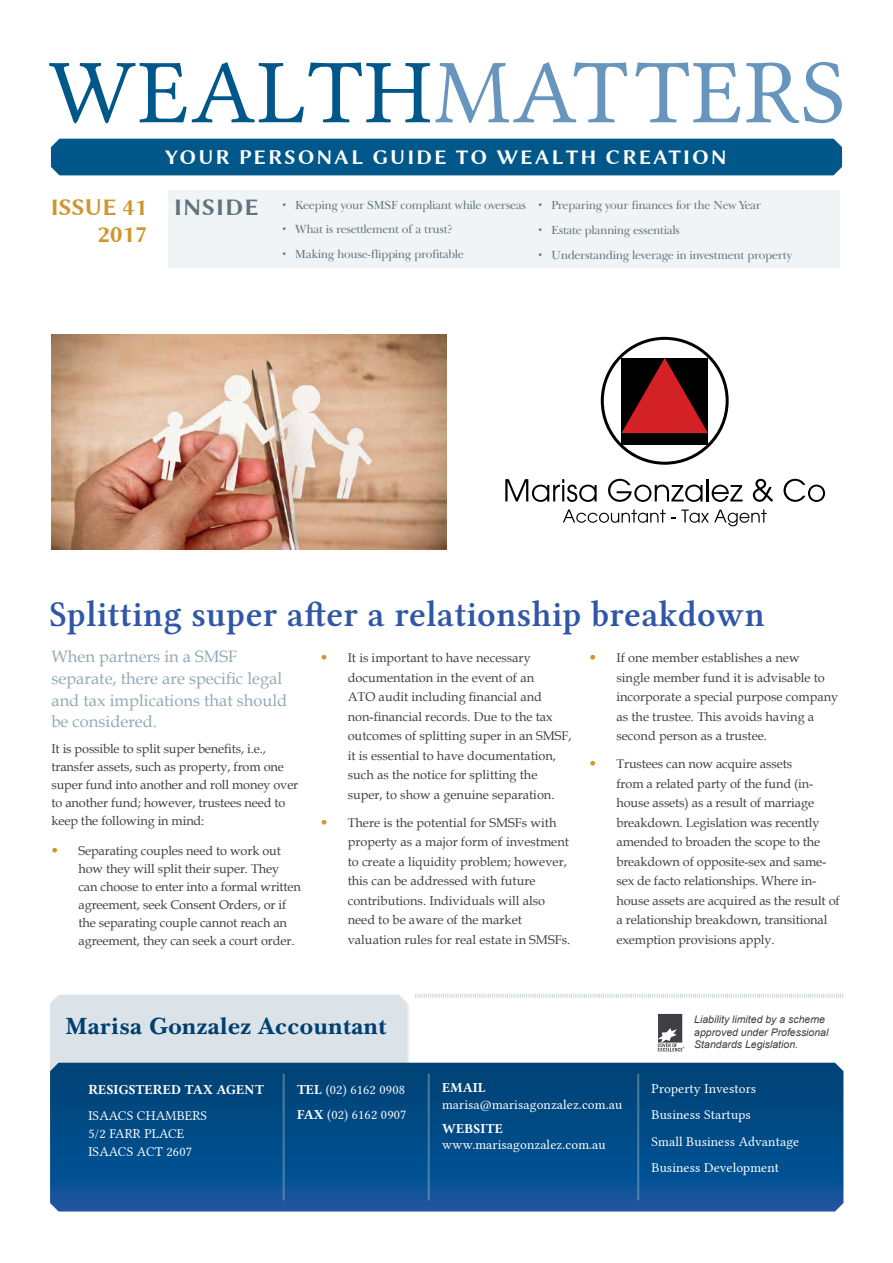
<style>
.page{position:relative;width:893px;height:1263px;background:#fff}
.page>*{position:absolute;margin:0;border:0;box-sizing:border-box;transform-origin:0 0}
.t1{font:91.5px "Lin Libertine";letter-spacing:.025em;color:#6795bd}
.t2{font:36px "Lin Libertine Z";letter-spacing:.01em;color:#3057a7}
.t3{font:700 24px "Baskerville Cyr LT Std";letter-spacing:.01em;color:#004071}
.t4{font:24px/27px "Lin Biolinum B";color:#ce972d;text-align:right}
.t5{font:24px "Lin Biolinum B";letter-spacing:.045em;color:#63737c}
.t6{font:21px "Lin Biolinum B";letter-spacing:.095em;color:#fff}
.t7{font:16.5px/21.8px "Book Antiqua";color:#93a9b4}
.t8{font:13.5px/26.5px "Lin Libertine";letter-spacing:.01em;color:#fff}
.t9{font:13.5px "Lin Libertine B";letter-spacing:.01em;color:#fff}
.t10{font:12.75px/19.5px "Book Antiqua";letter-spacing:-.01em;color:#414042}
.t11{font:12px/24.8px "Baskerville Cyr LT Std Upright";letter-spacing:-.03em;color:#63737c}
.t12{font:italic 10.5px/12.6px "Arial";color:#3d3b42}
.s1{color:#00578a}
.s2{font-family:"Avenir LT Std";font-weight:300;font-size:13.5px;color:#ce972d}
.s3{font-family:"Lin Libertine B"}
</style>
<div class="page">
<svg style="left:415px;top:993px;width:428px;height:5px"></svg>
<div style="left:168px;top:190px;width:672px;height:78px;background:#f1f4f6"></div>
<div style="left:51px;top:139px;width:791px;height:36px;background:#00578a"></div>
<img style="left:52px;top:334px;width:394px;height:216px">
<div style="left:601px;top:337px;width:128px;height:128px;border:3px solid #000;border-radius:50%"></div>
<div style="left:621px;top:358px;width:87px;height:86px;background:#000"></div>
<svg style="left:621px;top:358px;width:87px;height:75px"></svg>
<svg style="left:505px;top:479px;width:92px;height:23px"></svg>
<svg style="left:608px;top:479px;width:94px;height:23px"></svg>
<hr style="left:706px;top:479px;width:2px;height:22px;background:#000">
<svg style="left:712px;top:485px;width:31px;height:17px"></svg>
<svg style="left:753px;top:479px;width:20px;height:23px"></svg>
<svg style="left:783px;top:479px;width:42px;height:23px"></svg>
<svg style="left:563px;top:509px;width:204px;height:17px"></svg>
<div style="left:50px;top:995px;width:357px;height:68px;background:#dce3e8"></div>
<svg style="left:50px;top:1063px;width:793px;height:148px;background:#044b88"></svg>
<hr style="left:283px;top:1074px;width:2px;height:126px;background:#88aebe">
<hr style="left:428px;top:1074px;width:2px;height:126px;background:#88aebe">
<hr style="left:637px;top:1074px;width:2px;height:126px;background:#88aebe">
<svg style="left:658px;top:1014px;width:26px;height:37px"></svg>
<h1 class="t1" style="left:49px;top:19px;width:798px"><span class="s1">WEALTH</span>MATTERS</h1>
<h3 class="t6" style="left:165px;top:143px;width:563px">YOUR PERSONAL GUIDE TO WEALTH CREATION</h3>
<h3 class="t4" style="left:51px;top:193px;width:98px">ISSUE 41<br>2017</h3>
<p class="t11" style="left:295px;top:192px;width:233px">Keeping your SMSF compliant while overseas<br>What is resettlement of a trust?<br>Making house-flipping profitable</p>
<p class="t11" style="left:551px;top:193px;width:243px">Preparing your finances for the New Year<br>Estate planning essentials<br>Understanding leverage in investment property</p>
<h3 class="t5" style="left:174px;top:190px;width:86px">INSIDE</h3>
<h2 class="t2" style="left:49px;top:594px;width:717px">Splitting super after a relationship breakdown</h2>
<p class="t7" style="left:51px;top:645px;width:237px">When partners in a SMSF separate, there are specific legal and tax implications that should be considered.</p>
<p class="t10" style="left:51px;top:739px;width:248px;line-height:18px">It is possible to split super benefits, i.e., transfer assets, such as property, from one super fund into another and roll money over to another fund; however, trustees need to keep the following in mind:</p>
<p class="t10" style="left:78px;top:841px;width:224px;line-height:18px;text-indent:-27px"><span class="s2">•</span> Separating couples need to work out how they will split their super. They can choose to enter into a formal written agreement, seek Consent Orders, or if the separating couple cannot reach an agreement, they can seek a court order.</p>
<p class="t10" style="left:348px;top:648px;width:226px;text-indent:-27px"><span class="s2">•</span> It is important to have necessary documentation in the event of an<br>ATO audit including financial and non-financial records. Due to the tax outcomes of splitting super in an SMSF, it is essential to have documentation, such as the notice for splitting the super, to show a genuine separation.</p>
<p class="t10" style="left:348px;top:812px;width:224px;text-indent:-27px"><span class="s2">•</span> There is the potential for SMSFs with property as a major form of investment to create a liquidity problem; however, this can be addressed with future contributions. Individuals will also need to be aware of the market valuation rules for real estate in SMSFs.</p>
<p class="t10" style="left:616px;top:648px;width:223px;text-indent:-27px"><span class="s2">•</span> If one member establishes a new<br>single member fund it is advisable to incorporate a special purpose company as the trustee. This avoids having a second person as a trustee.</p>
<p class="t10" style="left:616px;top:754px;width:225px;text-indent:-27px"><span class="s2">•</span> Trustees can now acquire assets<br>from a related party of the fund (in&shy;house assets) as a result of marriage breakdown. Legislation was recently amended to broaden the scope to the breakdown of opposite-sex and same&shy;sex de facto relationships. Where in&shy;house assets are acquired as the result of a relationship breakdown, transitional exemption provisions apply.</p>
<h3 class="t3" style="left:65px;top:1013px;width:323px">Marisa Gonzalez Accountant</h3>
<p class="t12" style="left:694px;top:1013px;width:136px">Liability limited by a scheme approved under Professional<br>Standards Legislation.</p>
<p class="t9" style="left:89px;top:1080px;width:177px">RESIGSTERED TAX AGENT</p>
<p class="t8" style="left:89px;top:1105px;width:120px;line-height:18px">ISAACS CHAMBERS<br>5/2 FARR PLACE<br>ISAACS ACT 2607</p>
<p class="t9" style="left:442px;top:1078px;width:45px">EMAIL</p>
<p class="t8" style="left:442px;top:1089px;width:182px">marisa@marisagonzalez.com.au</p>
<p class="t9" style="left:442px;top:1119px;width:63px">WEBSITE</p>
<p class="t8" style="left:442px;top:1130px;width:165px">www.marisagonzalez.com.au</p>
<p class="t8" style="left:297px;top:1075px;width:111px;line-height:24.8px"><span class="s3">TEL</span> (02) 6162 0908<br><span class="s3">FAX</span> (02) 6162 0907</p>
<p class="t8" style="left:652px;top:1073px;width:149px">Property Investors<br>Business Startups<br>Small Business Advantage<br>Business Development</p>
</div>
